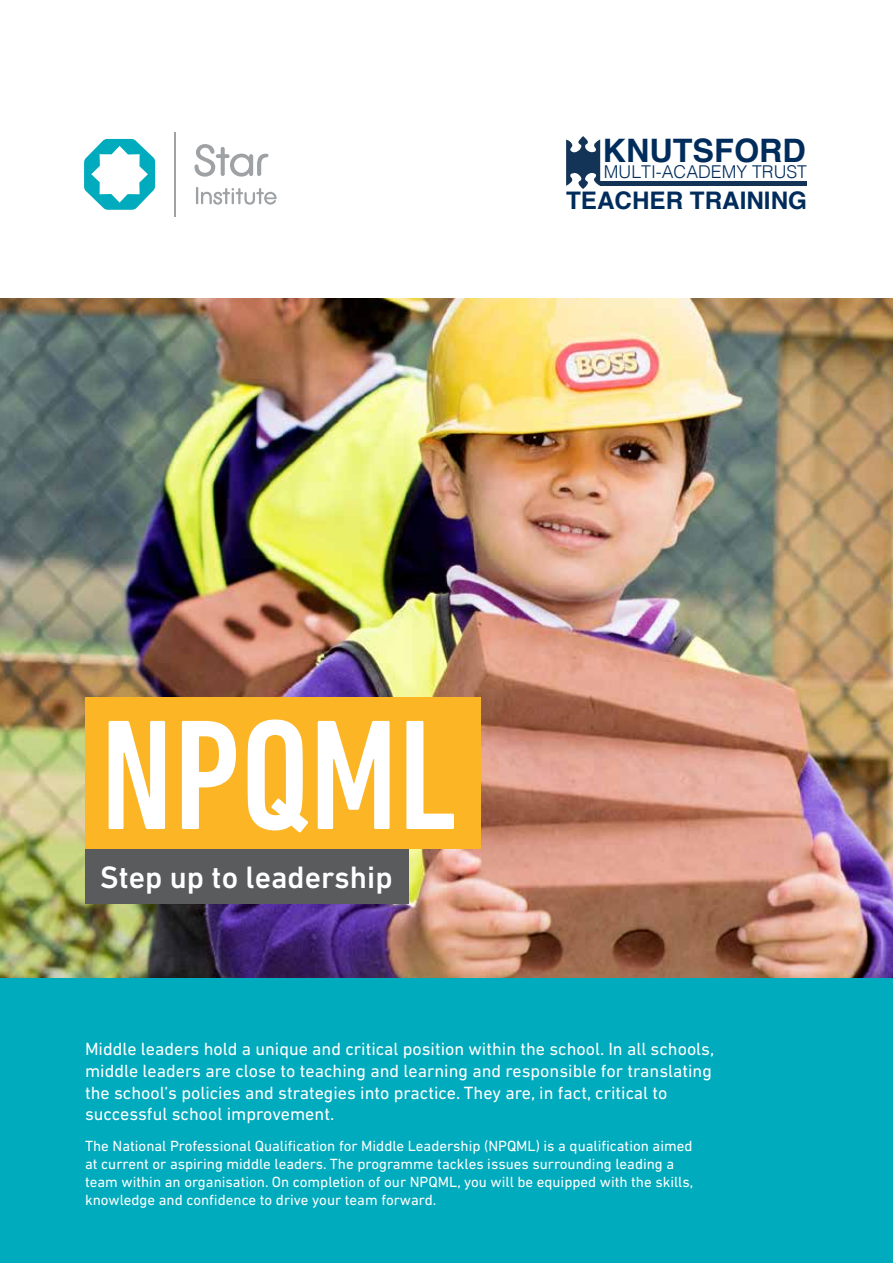
<style>
.page{position:relative;width:893px;height:1263px;background:#fff}
.page>*{position:absolute;margin:0;border:0;box-sizing:border-box;transform-origin:0 0}
.t1{font:500 condensed 159px "DIN Next LT Pro";color:#fff}
.t2{font:700 32.4px "Helvetica";color:#002c5b}
.t3{font:500 31.5px "DIN Next LT Pro";color:#fff}
.t4{font:700 24.15px "Helvetica";color:#002c5b}
.t5{font:18px/21.6px "DIN Next LT Pro";color:#fff}
.t6{font:300 17.7px "Helvetica";color:#002c5b}
.t7{font:15px/18px "DIN Next LT Pro";color:#fff}
</style>
<div class="page">
<img style="left:0;top:298px;width:893px;height:680px">
<div style="left:85px;top:697px;width:396px;height:152px;background:#fcb525"></div>
<div style="left:85px;top:849px;width:323px;height:54px;background:#5a5b5d"></div>
<div style="left:0;top:978px;width:893px;height:285px;background:#00abbd"></div>
<hr style="left:174px;top:132px;width:1px;height:84px;background:#9ea2a5">
<svg style="left:84px;top:139px;width:71px;height:71px"></svg>
<svg style="left:194px;top:144px;width:74px;height:33px"></svg>
<svg style="left:196px;top:187px;width:81px;height:18px"></svg>
<div style="left:600px;top:181px;width:207px;height:5px;background:#143457"></div>
<svg style="left:566px;top:136px;width:35px;height:53px"></svg>
<h2 class="t2" style="left:603px;top:125px;width:205px">KNUTSFORD</h2>
<p class="t6" style="left:604px;top:157px;width:205px">MULTI-ACADEMY TRUST</p>
<h3 class="t4" style="left:566px;top:181px;width:242px">TEACHER TRAINING</h3>
<h1 class="t1" style="left:100px;top:686px;width:358px">NPQML</h1>
<h3 class="t3" style="left:100px;top:859px;width:294px">Step up to leadership</h3>
<p class="t5" style="left:85px;top:1038px;width:631px">Middle leaders hold a unique and critical position within the school. In all schools, middle leaders are close to teaching and learning and responsible for translating the school’s policies and strategies into practice. They are, in fact, critical to successful school improvement.</p>
<p class="t7" style="left:85px;top:1137px;width:610px">The National Professional Qualification for Middle Leadership (NPQML) is a qualification aimed at current or aspiring middle leaders. The programme tackles issues surrounding leading a team within an organisation. On completion of our NPQML, you will be equipped with the skills, knowledge and confidence to drive your team forward.</p>
</div>
